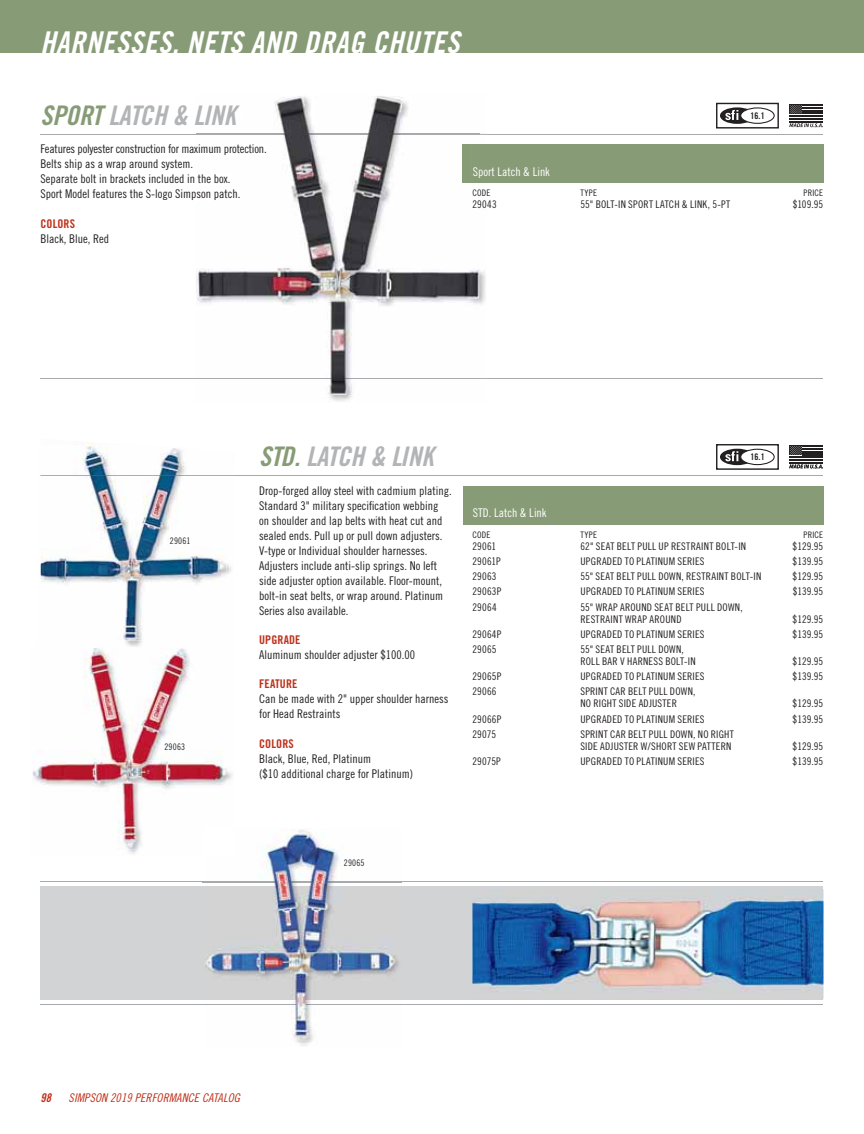
<style>
.page{position:relative;width:864px;height:1134px;background:#fff}
.page>*{position:absolute;margin:0;border:0;box-sizing:border-box;transform-origin:0 0}
.t1{font:30px "Trade Gothic Bold Cond Twenty Obl";letter-spacing:.025em;color:#fff}
.t2{font:27px "Trade Gothic Bold Cond Twenty Obl";letter-spacing:-.02em;color:#b2b4b6}
.t3{font:12px/15px "Trade Gothic Cond Eighteen";color:#231f20}
.t4{font:12px "Trade Gothic Cond Eighteen Obl";letter-spacing:.01em;color:#bf311a}
.t5{font:12px "Trade Gothic Cond Eighteen";color:#fff}
.t6{font:12px "Trade Gothic Bold Cond Twenty";letter-spacing:.01em;color:#bf311a}
.t7{font:12px "Trade Gothic Bold Cond Twenty Obl";color:#bf311a}
.t8{font:10.5px/12px "Trade Gothic Cond Eighteen";letter-spacing:.02em;color:#231f20}
.t9{font:9.15px "Trade Gothic Bold Cond Twenty";color:#231f20}
.t10{font:9px "Trade Gothic Cond Eighteen";letter-spacing:.025em;color:#231f20}
.s1{color:#879c76}
</style>
<div class="page">
<div style="left:0;top:0;width:864px;height:52px;background:#879c76"></div>
<hr style="left:40px;top:134px;width:783px;height:1px;background:#a7a9ac">
<hr style="left:40px;top:475px;width:783px;height:1px;background:#a7a9ac">
<hr style="left:40px;top:378px;width:783px;height:1px;background:#a7a9ac">
<hr style="left:789px;top:115px;width:34px;height:2px;background:#231f20">
<hr style="left:789px;top:118px;width:34px;height:1px;background:#231f20">
<hr style="left:789px;top:121px;width:34px;height:1px;background:#231f20">
<hr style="left:802px;top:104px;width:21px;height:2px;background:#231f20">
<div style="left:789px;top:104px;width:13px;height:10px;background:#231f20"></div>
<svg style="left:790px;top:105px;width:33px;height:9px"></svg>
<svg style="left:789px;top:123px;width:34px;height:4px"></svg>
<hr style="left:789px;top:456px;width:34px;height:2px;background:#231f20">
<hr style="left:789px;top:459px;width:34px;height:2px;background:#231f20">
<hr style="left:789px;top:462px;width:34px;height:1px;background:#231f20">
<div style="left:789px;top:446px;width:13px;height:9px;background:#2e2a2b"></div>
<svg style="left:790px;top:446px;width:33px;height:9px"></svg>
<svg style="left:789px;top:464px;width:34px;height:5px"></svg>
<div style="left:716px;top:103px;width:63px;height:26px;border:1px solid #231f20"></div>
<svg style="left:720px;top:107px;width:35px;height:17px"></svg>
<div style="left:741px;top:108px;width:33px;height:15px;background:#fff;border-radius:50%"></div>
<div style="left:740px;top:107px;width:35px;height:17px;border:1px solid #231f20;border-radius:50%"></div>
<svg style="left:725px;top:110px;width:13px;height:10px"></svg>
<div style="left:716px;top:444px;width:63px;height:26px;border:1px solid #231f20"></div>
<svg style="left:720px;top:449px;width:35px;height:16px"></svg>
<div style="left:741px;top:449px;width:33px;height:16px;background:#fff;border-radius:50%"></div>
<div style="left:740px;top:449px;width:35px;height:16px;border:1px solid #231f20;border-radius:50%"></div>
<svg style="left:725px;top:451px;width:13px;height:10px"></svg>
<div style="left:463px;top:145px;width:361px;height:38px;background:#879c76"></div>
<div style="left:463px;top:486px;width:361px;height:38px;background:#879c76"></div>
<img style="left:196px;top:133px;width:291px;height:269px">
<svg style="left:196px;top:175px;width:1px;height:25px"></svg>
<img style="left:479px;top:145px;width:8px;height:38px">
<img style="left:197px;top:96px;width:282px;height:299px">
<img style="left:197px;top:145px;width:70px;height:10px">
<img style="left:197px;top:175px;width:33px;height:10px">
<img style="left:197px;top:190px;width:43px;height:10px">
<img style="left:197px;top:134px;width:282px;height:1px">
<img style="left:197px;top:378px;width:282px;height:1px">
<img style="left:197px;top:105px;width:43px;height:20px">
<div style="left:40px;top:886px;width:784px;height:114px;background:#d1d3d4"></div>
<hr style="left:40px;top:881px;width:784px;height:1px;background:#a7a9ac">
<hr style="left:40px;top:1004px;width:784px;height:1px;background:#a7a9ac">
<img style="left:472px;top:889px;width:352px;height:110px">
<img style="left:40px;top:445px;width:191px;height:195px">
<img style="left:40px;top:475px;width:191px;height:1px">
<img style="left:205px;top:829px;width:194px;height:215px">
<img style="left:205px;top:881px;width:194px;height:1px">
<img style="left:205px;top:1004px;width:194px;height:1px">
<img style="left:205px;top:829px;width:29px;height:27px">
<img style="left:32px;top:648px;width:195px;height:202px">
<img style="left:202px;top:826px;width:25px;height:24px">
<img style="left:205px;top:828px;width:22px;height:22px">
<h1 class="t1" style="left:40px;top:25px;width:420px">HARNESSES, NETS AND DRAG CHUTES</h1>
<h2 class="t2" style="left:40px;top:100px;width:197px"><span class="s1">SPORT</span> LATCH &amp; LINK</h2>
<p class="t3" style="left:40px;top:143px;width:228px">Features polyester construction for maximum protection.<br>Belts ship as a wrap around system.<br>Separate bolt in brackets included in the box.<br>Sport Model features the S-logo Simpson patch.</p>
<p class="t6" style="left:40px;top:219px;width:36px">COLORS</p>
<p class="t3" style="left:40px;top:233px;width:70px">Black, Blue, Red</p>
<p class="t5" style="left:473px;top:167px;width:79px">Sport Latch &amp; Link</p>
<p class="t9" style="left:751px;top:112px;width:16px">16.1</p>
<p class="t10" style="left:472px;top:190px;width:20px">CODE</p>
<p class="t10" style="left:580px;top:190px;width:18px">TYPE</p>
<p class="t10" style="left:804px;top:190px;width:21px">PRICE</p>
<p class="t8" style="left:472px;top:200px;width:26px">29043</p>
<p class="t8" style="left:580px;top:200px;width:151px">55" BOLT-IN SPORT LATCH &amp; LINK, 5-PT</p>
<p class="t8" style="left:793px;top:200px;width:32px">$109.95</p>
<p class="t10" style="left:170px;top:538px;width:22px">29061</p>
<p class="t10" style="left:164px;top:743px;width:22px">29063</p>
<h2 class="t2" style="left:259px;top:441px;width:176px"><span class="s1">STD.</span> LATCH &amp; LINK</h2>
<p class="t3" style="left:259px;top:484px;width:194px">Drop-forged alloy steel with cadmium plating.<br>Standard 3" military specification webbing<br>on shoulder and lap belts with heat cut and sealed ends. Pull up or pull down adjusters.<br>V-type or Individual shoulder harnesses.<br>Adjusters include anti-slip springs. No left side adjuster option available. Floor-mount, bolt-in seat belts, or wrap around. Platinum Series also available.</p>
<p class="t6" style="left:259px;top:636px;width:43px">UPGRADE</p>
<p class="t3" style="left:259px;top:649px;width:157px">Aluminum shoulder adjuster $100.00</p>
<p class="t6" style="left:259px;top:680px;width:40px">FEATURE</p>
<p class="t3" style="left:259px;top:693px;width:191px">Can be made with 2" upper shoulder harness for Head Restraints</p>
<p class="t6" style="left:259px;top:739px;width:36px">COLORS</p>
<p class="t3" style="left:259px;top:753px;width:155px">Black, Blue, Red, Platinum<br>($10 additional charge for Platinum)</p>
<p class="t5" style="left:473px;top:509px;width:75px">STD. Latch &amp; Link</p>
<p class="t9" style="left:751px;top:454px;width:16px">16.1</p>
<p class="t10" style="left:472px;top:531px;width:20px">CODE</p>
<p class="t10" style="left:580px;top:531px;width:18px">TYPE</p>
<p class="t10" style="left:804px;top:531px;width:21px">PRICE</p>
<p class="t8" style="left:472px;top:541px;width:25px">29061</p>
<p class="t8" style="left:580px;top:541px;width:167px">62" SEAT BELT PULL UP RESTRAINT BOLT-IN</p>
<p class="t8" style="left:793px;top:541px;width:32px">$129.95</p>
<p class="t8" style="left:472px;top:556px;width:30px">29061P</p>
<p class="t8" style="left:580px;top:556px;width:126px">UPGRADED TO PLATINUM SERIES</p>
<p class="t8" style="left:793px;top:556px;width:32px">$139.95</p>
<p class="t8" style="left:472px;top:572px;width:26px">29063</p>
<p class="t8" style="left:580px;top:572px;width:182px">55" SEAT BELT PULL DOWN, RESTRAINT BOLT-IN</p>
<p class="t8" style="left:793px;top:572px;width:32px">$129.95</p>
<p class="t8" style="left:472px;top:587px;width:31px">29063P</p>
<p class="t8" style="left:581px;top:587px;width:126px">UPGRADED TO PLATINUM SERIES</p>
<p class="t8" style="left:793px;top:587px;width:32px">$139.95</p>
<p class="t8" style="left:472px;top:602px;width:26px">29064</p>
<p class="t8" style="left:580px;top:602px;width:164px">55" WRAP AROUND SEAT BELT PULL DOWN,<br>RESTRAINT WRAP AROUND</p>
<p class="t8" style="left:793px;top:614px;width:32px">$129.95</p>
<p class="t8" style="left:472px;top:629px;width:31px">29064P</p>
<p class="t8" style="left:580px;top:629px;width:126px">UPGRADED TO PLATINUM SERIES</p>
<p class="t8" style="left:793px;top:629px;width:32px">$139.95</p>
<p class="t8" style="left:472px;top:645px;width:26px">29065</p>
<p class="t8" style="left:580px;top:645px;width:117px">55" SEAT BELT PULL DOWN,<br>ROLL BAR V HARNESS BOLT-IN</p>
<p class="t8" style="left:793px;top:657px;width:32px">$129.95</p>
<p class="t8" style="left:472px;top:672px;width:30px">29065P</p>
<p class="t8" style="left:580px;top:672px;width:126px">UPGRADED TO PLATINUM SERIES</p>
<p class="t8" style="left:793px;top:672px;width:32px">$139.95</p>
<p class="t8" style="left:472px;top:687px;width:26px">29066</p>
<p class="t8" style="left:580px;top:687px;width:117px">SPRINT CAR BELT PULL DOWN,<br>NO RIGHT SIDE ADJUSTER</p>
<p class="t8" style="left:793px;top:699px;width:32px">$129.95</p>
<p class="t8" style="left:472px;top:714px;width:30px">29066P</p>
<p class="t8" style="left:580px;top:714px;width:126px">UPGRADED TO PLATINUM SERIES</p>
<p class="t8" style="left:793px;top:714px;width:32px">$139.95</p>
<p class="t8" style="left:472px;top:730px;width:25px">29075</p>
<p class="t8" style="left:580px;top:730px;width:155px">SPRINT CAR BELT PULL DOWN, NO RIGHT<br>SIDE ADJUSTER W/SHORT SEW PATTERN</p>
<p class="t8" style="left:793px;top:742px;width:32px">$129.95</p>
<p class="t8" style="left:472px;top:757px;width:30px">29075P</p>
<p class="t8" style="left:580px;top:757px;width:126px">UPGRADED TO PLATINUM SERIES</p>
<p class="t8" style="left:793px;top:757px;width:32px">$139.95</p>
<p class="t10" style="left:344px;top:860px;width:22px">29065</p>
<p class="t7" style="left:40px;top:1091px;width:12px">98</p>
<p class="t4" style="left:69px;top:1093px;width:173px">SIMPSON 2019 PERFORMANCE CATALOG</p>
</div>
